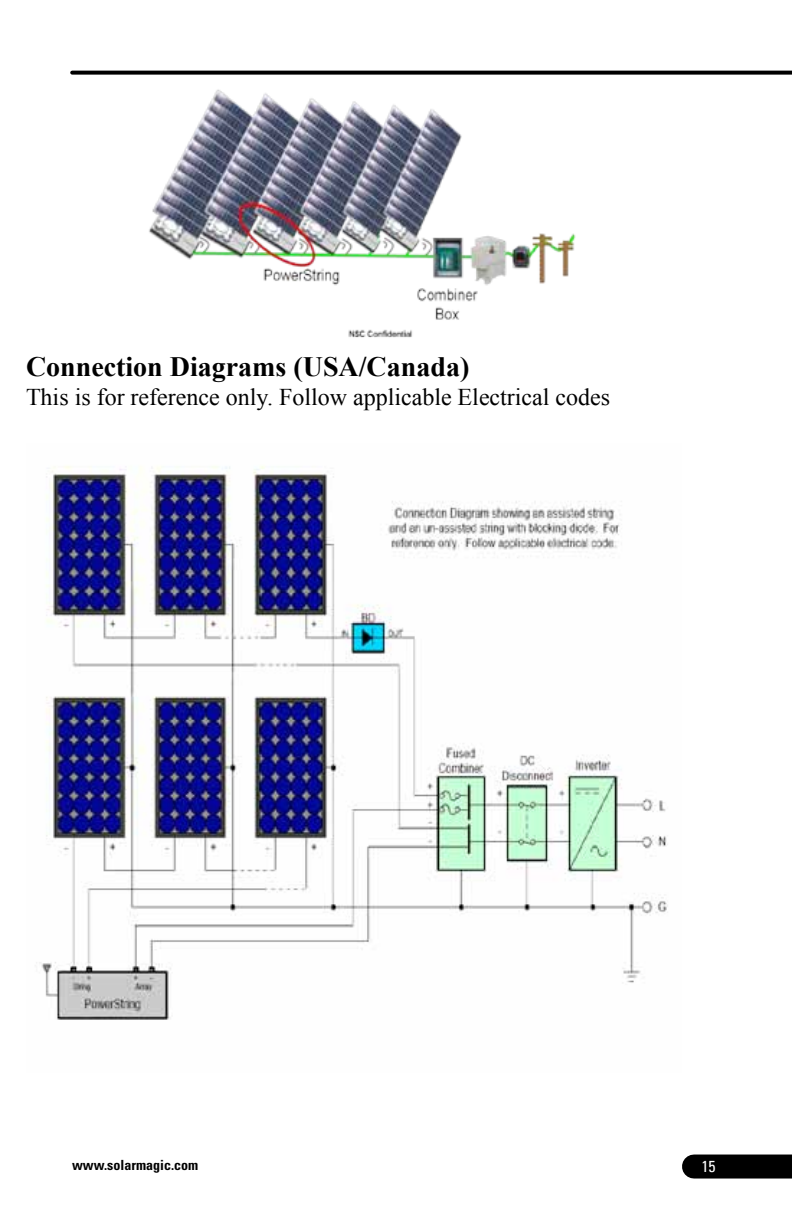
<style>
.page{position:relative;width:792px;height:1224px;background:#fff}
.page>*{position:absolute;margin:0;border:0;box-sizing:border-box;transform-origin:0 0}
.t1{font:700 28px "Times New Roman";color:#000}
.t2{font:24px "Times New Roman";color:#000}
.t3{font:condensed 16px "Univers LT Std";color:#fff}
.t4{font:700 condensed 14px "Univers LT Std";color:#000}
</style>
<div class="page">
<div style="left:694px;top:1155px;width:98px;height:24px;background:#000"></div>
<svg style="left:72px;top:71px;width:720px;height:4px"></svg>
<img style="left:36px;top:466px;width:632px;height:554px">
<img style="left:147px;top:70px;width:439px;height:268px">
<p class="t1" style="left:26px;top:350px;width:445px">Connection Diagrams (USA/Canada)</p>
<p class="t2" style="left:26px;top:383px;width:586px">This is for reference only. Follow applicable Electrical codes</p>
<p class="t4" style="left:72px;top:1156px;width:128px">www.solarmagic.com</p>
<p class="t3" style="left:702px;top:1156px;width:16px">15</p>
</div>
